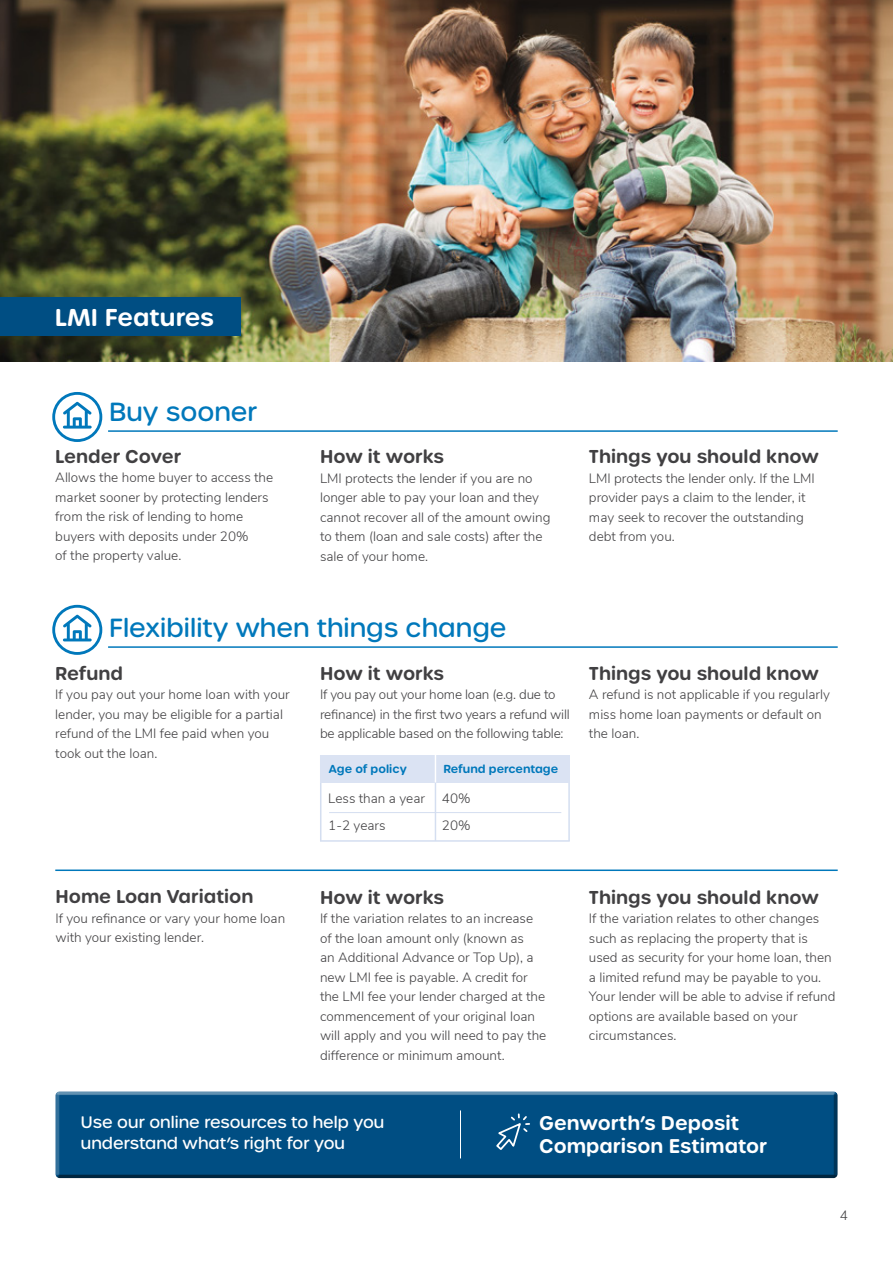
<style>
.page{position:relative;width:893px;height:1263px;background:#fff}
.page>*{position:absolute;margin:0;border:0;box-sizing:border-box;transform-origin:0 0}
.t1{font:500 25.35px "Urbane Rounded";color:#0078bb}
.t2{font:600 23.55px "Urbane Rounded";color:#fff}
.t3{font:600 19.2px/23.2px "Urbane Rounded";color:#fff}
.t4{font:600 18px "Urbane Rounded";color:#414042}
.t5{font:500 16.2px/21px "Urbane Rounded";color:#fff}
.t6{font:300 13.5px/19.5px "Nunito Sans";color:#414042}
.t7{font:600 11.25px "Urbane Rounded";color:#0078bb}
</style>
<div class="page">
<hr style="left:108px;top:430px;width:730px;height:2px;background:#0078bb">
<div style="left:55px;top:1091px;width:783px;height:87px;background:#000;opacity:.75"></div>
<svg style="left:495px;top:1112px;width:36px;height:39px"></svg>
<hr style="left:460px;top:1110px;width:1px;height:48px;background:#fff">
<hr style="left:108px;top:646px;width:730px;height:2px;background:#0078bb">
<hr style="left:55px;top:869px;width:783px;height:2px;background:#0078bb">
<hr style="left:568px;top:755px;width:2px;height:86px;background:#d4def0">
<hr style="left:320px;top:755px;width:1px;height:86px;background:#d4def0">
<hr style="left:435px;top:755px;width:1px;height:86px;background:#d4def0">
<div style="left:320px;top:755px;width:250px;height:27px;background:#dbe3f3"></div>
<hr style="left:329px;top:812px;width:232px;height:1px;background:#d4def0">
<hr style="left:320px;top:840px;width:250px;height:2px;background:#d4def0">
<svg style="left:435px;top:755px;width:1px;height:27px"></svg>
<img style="left:0;top:0;width:893px;height:362px">
<div style="left:0;top:297px;width:241px;height:39px;background:#004e83"></div>
<svg style="left:63px;top:402px;width:29px;height:27px"></svg>
<div style="left:52px;top:392px;width:50px;height:50px;border:3px solid #0078bb;border-radius:50%"></div>
<svg style="left:63px;top:615px;width:29px;height:26px"></svg>
<div style="left:52px;top:605px;width:50px;height:50px;border:3px solid #0078bb;border-radius:50%"></div>
<h2 class="t2" style="left:55px;top:301px;width:161px">LMI Features</h2>
<h1 class="t1" style="left:109px;top:395px;width:150px">Buy sooner</h1>
<h3 class="t4" style="left:55px;top:444px;width:128px">Lender Cover</h3>
<p class="t6" style="left:55px;top:467px;width:219px">Allows the home buyer to access the market sooner by protecting lenders from the risk of lending to home buyers with deposits under 20%<br>of the property value.</p>
<h3 class="t4" style="left:320px;top:444px;width:126px">How it works</h3>
<p class="t6" style="left:320px;top:467px;width:232px">LMI protects the lender if you are no longer able to pay your loan and they cannot recover all of the amount owing to them (loan and sale costs) after the sale of your home.</p>
<h3 class="t4" style="left:589px;top:444px;width:231px">Things you should know</h3>
<p class="t6" style="left:589px;top:467px;width:227px">LMI protects the lender only. If the LMI provider pays a claim to the lender, it may seek to recover the outstanding debt from you.</p>
<h1 class="t1" style="left:109px;top:611px;width:399px">Flexibility when things change</h1>
<h3 class="t4" style="left:55px;top:661px;width:69px">Refund</h3>
<p class="t6" style="left:55px;top:684px;width:236px">If you pay out your home loan with your lender, you may be eligible for a partial refund of the LMI fee paid when you took out the loan.</p>
<h3 class="t4" style="left:320px;top:661px;width:126px">How it works</h3>
<p class="t6" style="left:320px;top:684px;width:251px">If you pay out your home loan (e.g. due to refinance) in the first two years a refund will be applicable based on the following table:</p>
<p class="t7" style="left:329px;top:761px;width:79px">Age of policy</p>
<p class="t7" style="left:443px;top:761px;width:116px">Refund percentage</p>
<p class="t6" style="left:328px;top:784px;width:98px;line-height:27px">Less than a year<br>1-2 years</p>
<p class="t6" style="left:442px;top:784px;width:30px;line-height:27px">40%<br>20%</p>
<h3 class="t4" style="left:589px;top:661px;width:231px">Things you should know</h3>
<p class="t6" style="left:589px;top:684px;width:243px">A refund is not applicable if you regularly miss home loan payments or default on the loan.</p>
<h3 class="t4" style="left:55px;top:884px;width:200px">Home Loan Variation</h3>
<p class="t6" style="left:55px;top:907px;width:231px">If you refinance or vary your home loan with your existing lender.</p>
<h3 class="t4" style="left:320px;top:885px;width:126px">How it works</h3>
<p class="t6" style="left:320px;top:908px;width:228px">If the variation relates to an increase of the loan amount only (known as<br>an Additional Advance or Top Up), a new LMI fee is payable. A credit for the LMI fee your lender charged at the commencement of your original loan will apply and you will need to pay the difference or minimum amount.</p>
<h3 class="t4" style="left:589px;top:885px;width:231px">Things you should know</h3>
<p class="t6" style="left:589px;top:908px;width:248px">If the variation relates to other changes such as replacing the property that is used as security for your home loan, then a limited refund may be payable to you.<br>Your lender will be able to advise if refund options are available based on your circumstances.</p>
<p class="t5" style="left:81px;top:1112px;width:305px">Use our online resources to help you understand what’s right for you</p>
<h3 class="t3" style="left:539px;top:1111px;width:229px">Genworth’s Deposit<br>Comparison Estimator</h3>
<p class="t6" style="left:840px;top:1204px;width:10px">4</p>
</div>
